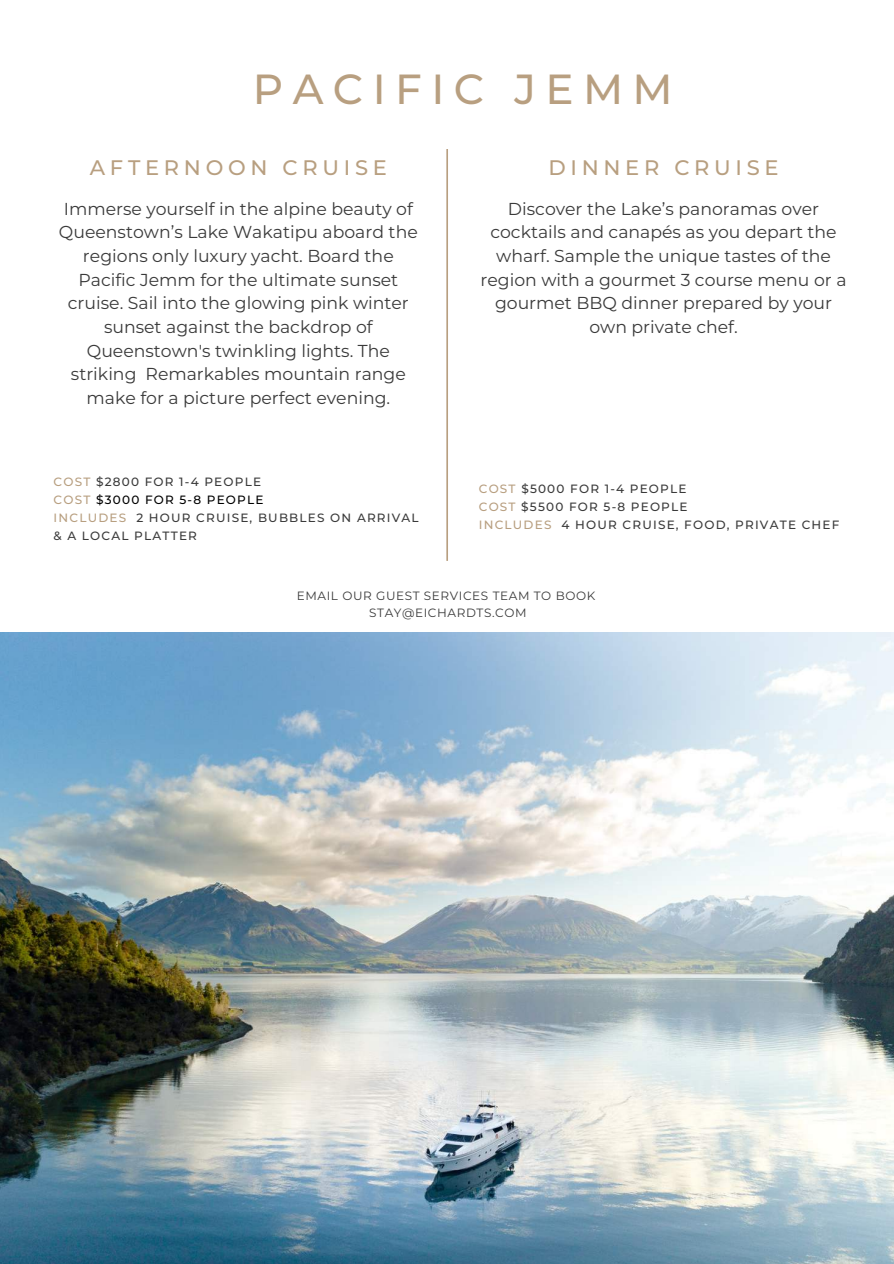
<style>
.page{position:relative;width:894px;height:1264px;background:#fff}
.page>*{position:absolute;margin:0;border:0;box-sizing:border-box;transform-origin:0 0}
.t1{font:500 42px "Montserrat";letter-spacing:.225em;color:#b89f80}
.t2{font:500 21px "Montserrat";letter-spacing:.225em;color:#b89f80}
.t3{font:17.25px/23.7px "Montserrat";color:#3a3a3a;text-align:center}
.t4{font:500 12px/18px "Montserrat";letter-spacing:.1em;color:#3a3a3a}
.t5{font:12px/17.5px "Montserrat";letter-spacing:.05em;color:#3a3a3a;text-align:center}
.s1{color:#b89f80}
.s2{color:#000}
</style>
<div class="page">
<svg style="left:446px;top:149px;width:2px;height:412px"></svg>
<img style="left:0;top:632px;width:893px;height:631px">
<h1 class="t1" style="left:253px;top:64px;width:421px">PACIFIC JEMM</h1>
<p class="t2" style="left:90px;top:154px;width:298px">AFTERNOON CRUISE</p>
<p class="t3" style="left:59px;top:197px;width:360px">Immerse yourself in the alpine beauty of Queenstown’s Lake Wakatipu aboard the regions only luxury yacht. Board the Pacific Jemm for the ultimate sunset cruise. Sail into the glowing pink winter sunset against the backdrop of Queenstown's twinkling lights. The striking Remarkables mountain range make for a picture perfect evening.</p>
<p class="t4" style="left:54px;top:472px;width:366px"><span class="s1">COST</span> $2800 FOR 1-4 PEOPLE<br><span class="s1">COST</span> <span class="s2">$3000 FOR 5-8 PEOPLE<br></span><span class="s1">INCLUDES</span> 2 HOUR CRUISE, BUBBLES ON ARRIVAL &amp; A LOCAL PLATTER</p>
<p class="t2" style="left:548px;top:154px;width:232px">DINNER CRUISE</p>
<p class="t3" style="left:480px;top:197px;width:367px">Discover the Lake’s panoramas over cocktails and canapés as you depart the wharf. Sample the unique tastes of the region with a gourmet 3 course menu or a gourmet BBQ dinner prepared by your own private chef.</p>
<p class="t4" style="left:478px;top:479px;width:362px"><span class="s1">COST</span> $5000 FOR 1-4 PEOPLE<br><span class="s1">COST</span> $5500 FOR 5-8 PEOPLE<br><span class="s1">INCLUDES</span> 4 HOUR CRUISE, FOOD, PRIVATE CHEF</p>
<p class="t5" style="left:297px;top:586px;width:300px">EMAIL OUR GUEST SERVICES TEAM TO BOOK<br>STAY@EICHARDTS.COM</p>
</div>
